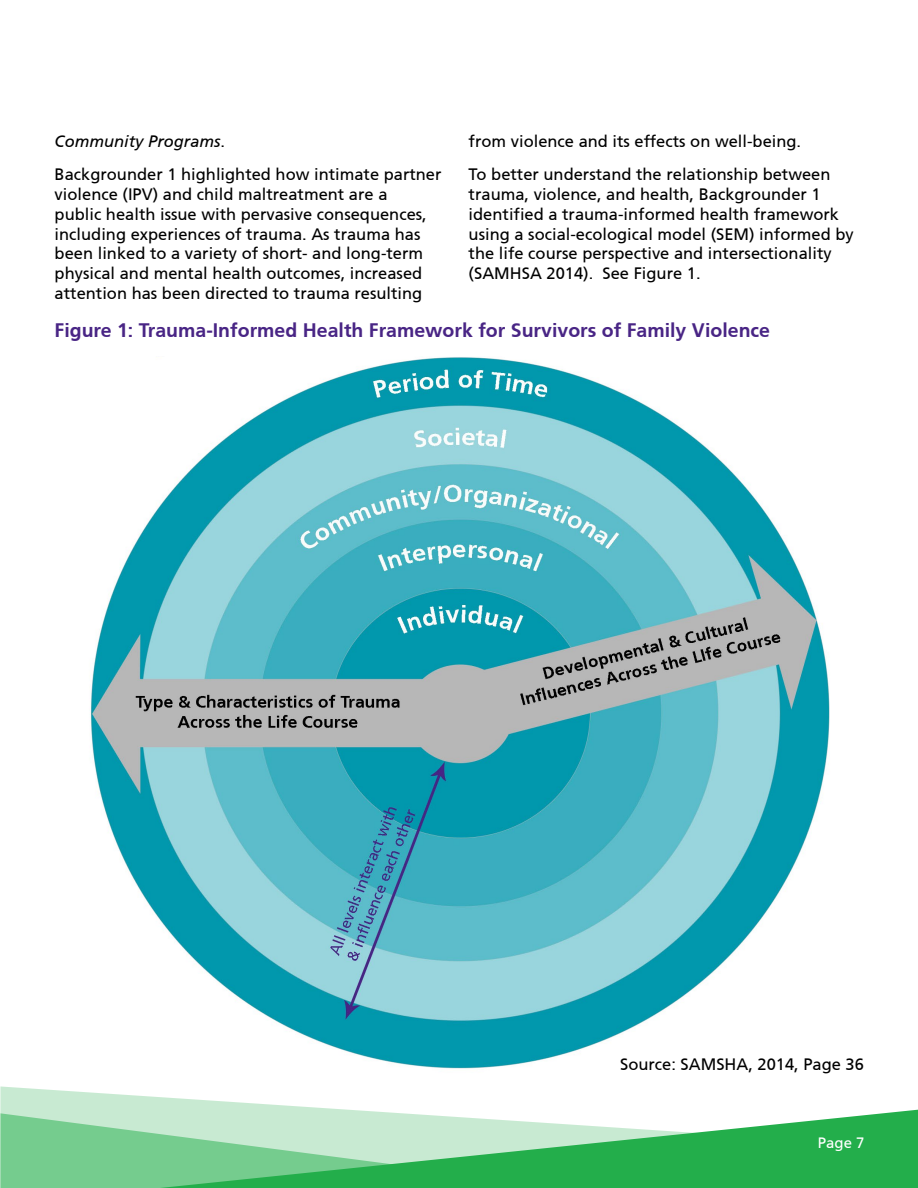
<style>
.page{position:relative;width:918px;height:1188px;background:#fff}
.page>*{position:absolute;margin:0;border:0;box-sizing:border-box;transform-origin:0 0}
.t1{font:700 19.5px "Articulate";color:#492585}
.t2{font:16.5px/19.8px "Articulate";color:#000}
.t3{font:15px "Articulate";color:#fff}
.s1{font-style:italic}
</style>
<div class="page">
<svg style="left:1px;top:1086px;width:917px;height:27px"></svg>
<svg style="left:1px;top:1113px;width:159px;height:75px;background:#80d097"></svg>
<svg style="left:0;top:1086px;width:1px;height:102px"></svg>
<svg style="left:160px;top:1110px;width:758px;height:78px;background:#72cb8b"></svg>
<img style="left:90px;top:357px;width:740px;height:712px">
<p class="t2" style="left:469px;top:124px;width:363px;line-height:33.3px">from violence and its effects on well-being.<br>To better understand the relationship between</p>
<p class="t2" style="left:469px;top:184px;width:387px">trauma, violence, and health, Backgrounder 1 identified a trauma-informed health framework using a social-ecological model (SEM) informed by the life course perspective and intersectionality (SAMHSA 2014). See Figure 1.</p>
<p class="t1" style="left:55px;top:319px;width:717px">Figure 1: Trauma-Informed Health Framework for Survivors of Family Violence</p>
<p class="t2" style="left:55px;top:124px;width:388px;line-height:33.3px"><span class="s1">Community Programs</span>.<br>Backgrounder 1 highlighted how intimate partner</p>
<p class="t2" style="left:55px;top:184px;width:374px">violence (IPV) and child maltreatment are a public health issue with pervasive consequences, including experiences of trauma. As trauma has been linked to a variety of short- and long-term physical and mental health outcomes, increased attention has been directed to trauma resulting</p>
<p class="t2" style="left:620px;top:1054px;width:245px">Source: SAMSHA, 2014, Page 36</p>
<p class="t3" style="left:818px;top:1134px;width:48px">Page 7</p>
</div>
